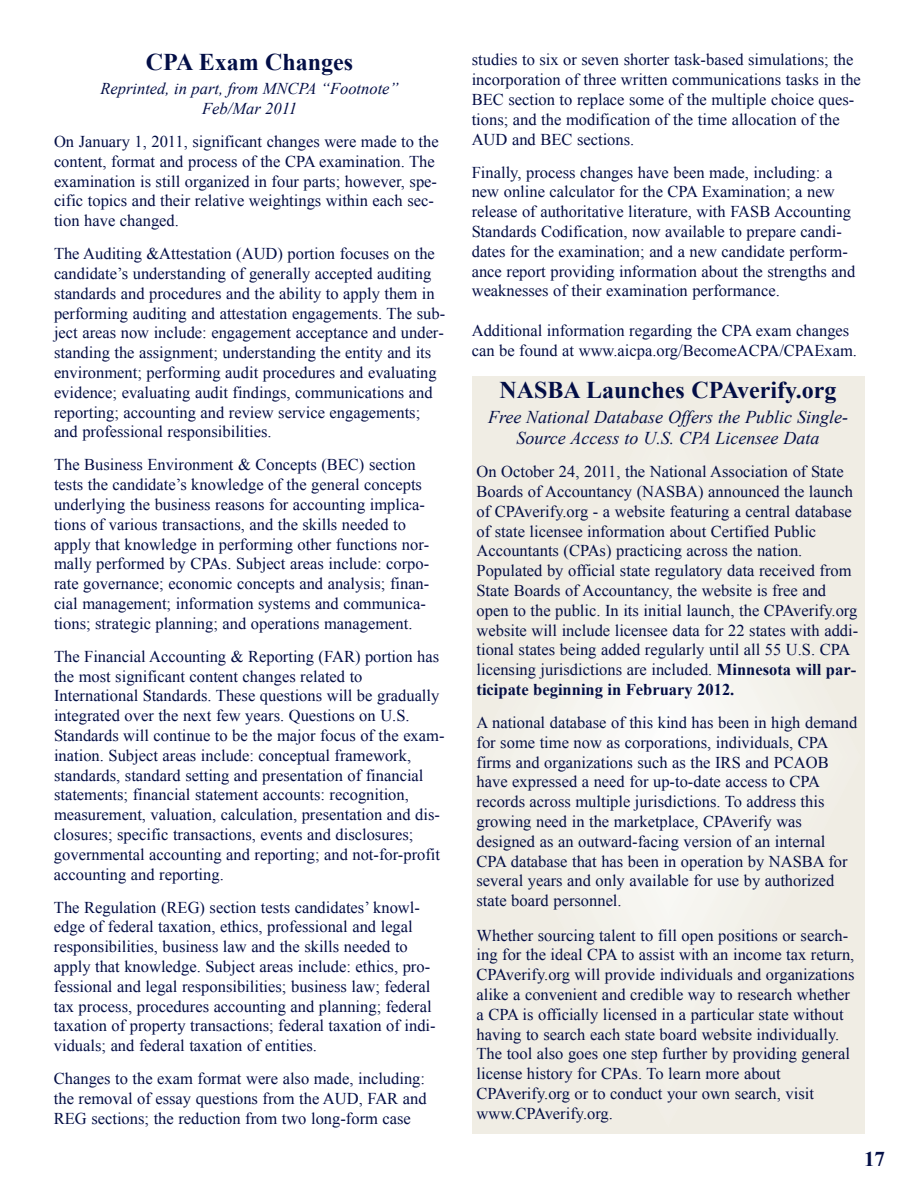
<style>
.page{position:relative;width:918px;height:1188px;background:#fff}
.page>*{position:absolute;margin:0;border:0;box-sizing:border-box;transform-origin:0 0}
.t1{font:700 24px "Times New Roman";color:#030e46}
.t2{font:700 21px "Times New Roman";color:#030e46}
.t3{font:italic 18px/21.6px "Times New Roman";color:#030e46;text-align:center}
.t4{font:16.5px/19.8px "Times New Roman";color:#030e46}
.t5{font:italic 16.5px/19.8px "Times New Roman";color:#030e46;text-align:center}
.s1{font-weight:700}
</style>
<div class="page">
<svg style="left:472px;top:377px;width:392px;height:757px"></svg>
<h1 class="t1" style="left:146px;top:49px;width:209px">CPA Exam Changes</h1>
<p class="t5" style="left:100px;top:79px;width:300px">Reprinted, in part, from MNCPA “Footnote”<br>Feb/Mar 2011</p>
<p class="t4" style="left:54px;top:132px;width:386px">On january 1, 2011, significant changes were made to the content, format and process of the CPA examination. The examination is still organized in four parts; however, spe&shy;cific topics and their relative weightings within each sec&shy;tion have changed.</p>
<p class="t4" style="left:54px;top:244px;width:393px">The Auditing &amp;Attestation (AUD) portion focuses on the candidate’s understanding of generally accepted auditing standards and procedures and the ability to apply them in performing auditing and attestation engagements. The sub&shy;ject areas now include: engagement acceptance and under&shy;standing the assignment; understanding the entity and its environment; performing audit procedures and evaluating evidence; evaluating audit findings, communications and reporting; accounting and review service engagements; and professional responsibilities.</p>
<p class="t4" style="left:54px;top:455px;width:377px">The business environment &amp; Concepts (beC) section tests the candidate’s knowledge of the general concepts underlying the business reasons for accounting implica&shy;tions of various transactions, and the skills needed to apply that knowledge in performing other functions nor&shy;mally performed by CPAs. Subject areas include: corpo&shy;rate governance; economic concepts and analysis; finan&shy;cial management; information systems and communica&shy;tions; strategic planning; and operations management.</p>
<p class="t4" style="left:54px;top:646px;width:392px">The financial Accounting &amp; Reporting (fAR) portion has the most significant content changes related to International Standards. These questions will be gradually integrated over the next few years. Questions on U.S.<br>Standards will continue to be the major focus of the exam&shy;ination. Subject areas include: conceptual framework, standards, standard setting and presentation of financial statements; financial statement accounts: recognition, measurement, valuation, calculation, presentation and dis&shy;closures; specific transactions, events and disclosures; governmental accounting and reporting; and not-for-profit accounting and reporting.</p>
<p class="t4" style="left:54px;top:897px;width:383px">The Regulation (Reg) section tests candidates’ knowl&shy;edge of federal taxation, ethics, professional and legal responsibilities, business law and the skills needed to apply that knowledge. Subject areas include: ethics, pro&shy;fessional and legal responsibilities; business law; federal tax process, procedures accounting and planning; federal taxation of property transactions; federal taxation of indi&shy;viduals; and federal taxation of entities.</p>
<p class="t4" style="left:54px;top:1069px;width:374px;text-align:justify">Changes to the exam format were also made, including: the removal of essay questions from the AUD, fAR and Reg sections; the reduction from two long-form case</p>
<p class="t4" style="left:472px;top:50px;width:391px">studies to six or seven shorter task-based simulations; the incorporation of three written communications tasks in the beC section to replace some of the multiple choice ques&shy;tions; and the modification of the time allocation of the AUD and beC sections.</p>
<p class="t4" style="left:472px;top:162px;width:385px">finally, process changes have been made, including: a new online calculator for the CPA examination; a new release of authoritative literature, with fASb Accounting Standards Codification, now available to prepare candi&shy;dates for the examination; and a new candidate perform&shy;ance report providing information about the strengths and weaknesses of their examination performance.</p>
<p class="t4" style="left:472px;top:321px;width:387px">Additional information regarding the CPA exam changes can be found at www.aicpa.org/becomeACPA/CPAexam.</p>
<h1 class="t1" style="left:500px;top:376px;width:338px">NASBA Launches CPAverify.org</h1>
<p class="t3" style="left:488px;top:406px;width:361px">Free National Database Offers the Public Single-<br>Source Access to U.S. CPA Licensee Data</p>
<p class="t4" style="left:477px;top:462px;width:383px">On October 24, 2011, the National Association of State boards of Accountancy (NASbA) announced the launch of CPAverify.org - a website featuring a central database of state licensee information about Certified Public Accountants (CPAs) practicing across the nation.<br>Populated by official state regulatory data received from State boards of Accountancy, the website is free and open to the public. In its initial launch, the CPAverify.org website will include licensee data for 22 states with addi&shy;tional states being added regularly until all 55 U.S. CPA licensing jurisdictions are included. <span class="s1">Minnesota will par&shy;ticipate beginning in February 2012.</span></p>
<p class="t4" style="left:477px;top:712px;width:382px">A national database of this kind has been in high demand for some time now as corporations, individuals, CPA firms and organizations such as the IRS and PCAOb have expressed a need for up-to-date access to CPA records across multiple jurisdictions. To address this growing need in the marketplace, CPAverify was designed as an outward-facing version of an internal CPA database that has been in operation by NASbA for several years and only available for use by authorized state board personnel.</p>
<p class="t4" style="left:477px;top:925px;width:380px">Whether sourcing talent to fill open positions or search&shy;ing for the ideal CPA to assist with an income tax return, CPAverify.org will provide individuals and organizations alike a convenient and credible way to research whether a CPA is officially licensed in a particular state without having to search each state board website individually.<br>The tool also goes one step further by providing general license history for CPAs. To learn more about CPAverify.org or to conduct your own search, visit www.CPAverify.org.</p>
<p class="t2" style="left:864px;top:1147px;width:22px">17</p>
</div>
